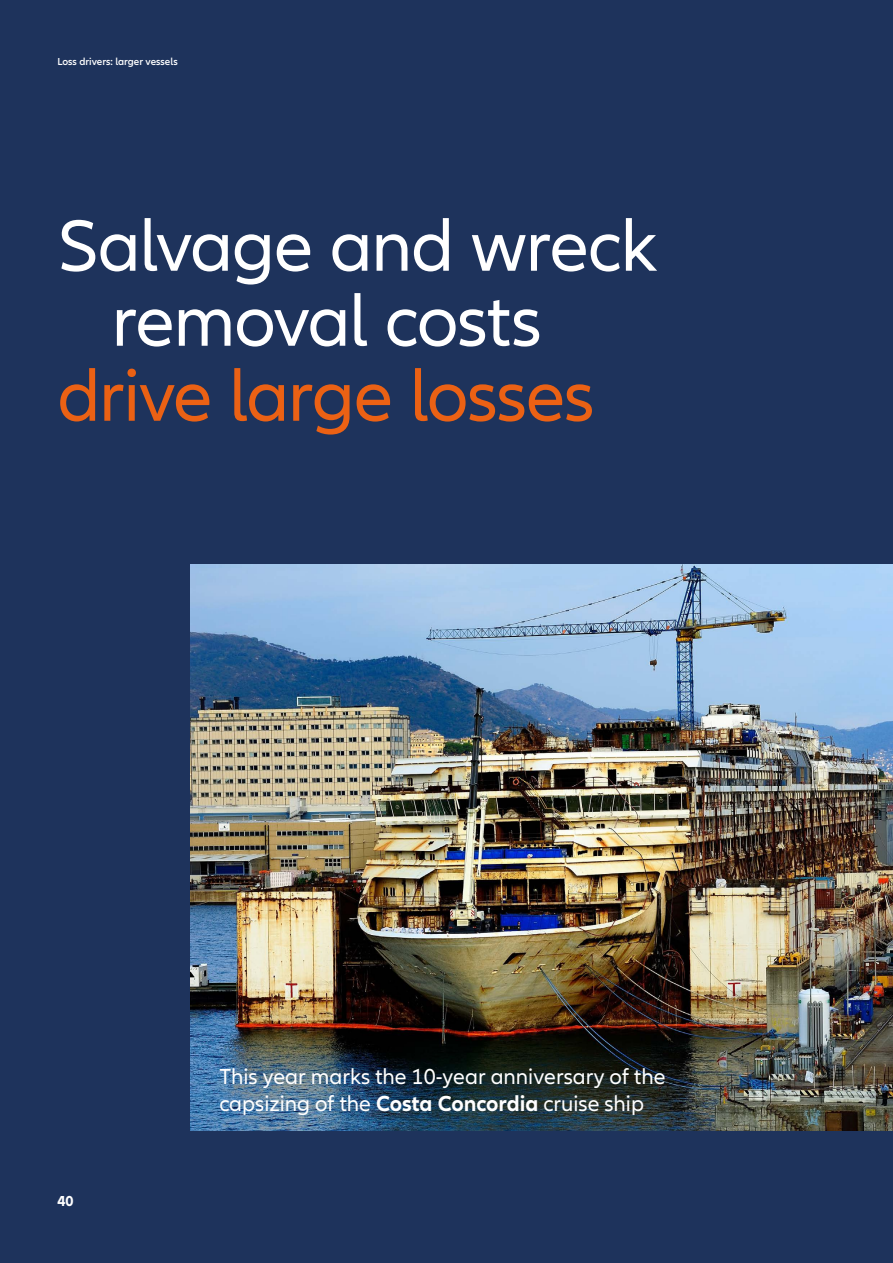
<style>
.page{position:relative;width:893px;height:1263px;background:#1e335c}
.page>*{position:absolute;margin:0;border:0;box-sizing:border-box;transform-origin:0 0}
.t1{font:75px "Allianz Neo";letter-spacing:-.02em;color:#fff}
.t2{font:75px "Allianz Neo";letter-spacing:-.02em;color:#eb6114}
.t3{font:22.5px/27px "Allianz Neo";color:#fff}
.t4{font:700 15px "Allianz Neo";color:#fff}
.t5{font:600 10.5px "Allianz Neo";color:#fff}
.s1{font-weight:700}
</style>
<div class="page">
<img style="left:190px;top:564px;width:703px;height:566px">
<p class="t5" style="left:57px;top:56px;width:122px">Loss drivers: larger vessels</p>
<p class="t1" style="left:57px;top:203px;width:602px">Salvage and wreck</p>
<p class="t1" style="left:111px;top:278px;width:432px">removal costs</p>
<p class="t2" style="left:57px;top:353px;width:539px">drive large losses</p>
<p class="t4" style="left:57px;top:1192px;width:18px">40</p>
<p class="t3" style="left:219px;top:1063px;width:447px">This year marks the 10-year anniversary of the capsizing of the <span class="s1">Costa Concordia</span> cruise ship</p>
</div>
